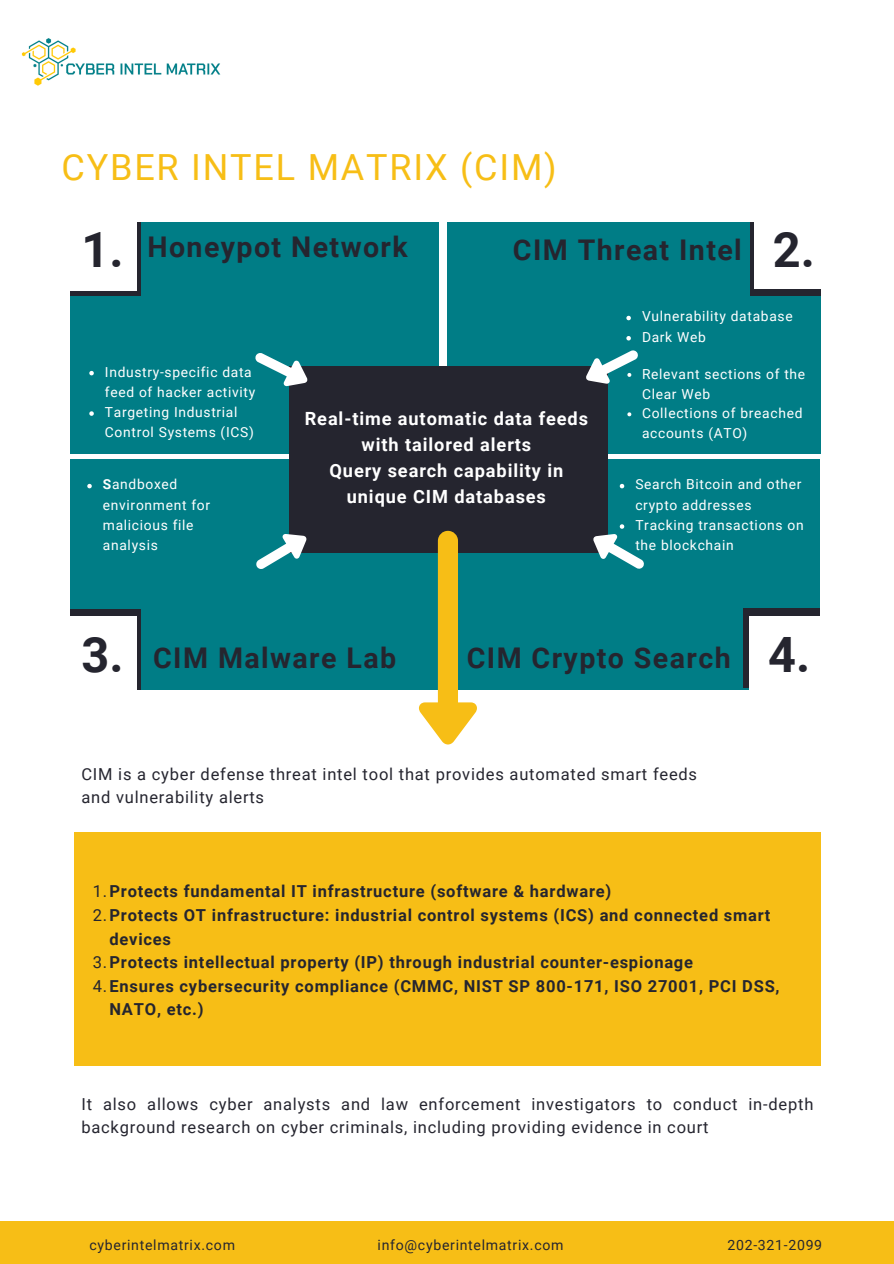
<style>
.page{position:relative;width:894px;height:1264px;background:#fff}
.page>*{position:absolute;margin:0;border:0;box-sizing:border-box;transform-origin:0 0}
.t1{font:700 48.75px "Roboto";color:#25252f}
.t2{font:36px "Roboto";letter-spacing:.05em;color:#f7be16}
.t3{font:700 28.5px "Roboto";letter-spacing:.05em;color:#25252f}
.t4{font:700 18.15px/26px "Roboto";letter-spacing:.05em;color:#fff;text-align:center}
.t5{font:700 16.5px "Roboto";letter-spacing:.045em;color:#25252f}
.t6{font:16.5px/23.5px "Roboto";letter-spacing:.05em;color:#25252f}
.t7{font:14.1px "Roboto";letter-spacing:.05em;color:#25252f}
.t8{font:13.8px/20.2px "Roboto";letter-spacing:.05em;color:#fff}
.s1{font-weight:700}
.s2{font-weight:400}
</style>
<div class="page">
<img style="left:21px;top:38px;width:200px;height:48px">
<div style="left:0;top:1220px;width:893px;height:43px;background:#f7be16"></div>
<div style="left:74px;top:832px;width:746px;height:234px;background:#f7be16"></div>
<div style="left:65px;top:222px;width:374px;height:231px;background:#007d86"></div>
<div style="left:447px;top:222px;width:373px;height:231px;background:#007d86"></div>
<div style="left:750px;top:217px;width:78px;height:79px;background:#25252f"></div>
<div style="left:65px;top:459px;width:374px;height:231px;background:#007d86"></div>
<div style="left:65px;top:609px;width:76px;height:80px;background:#25252f"></div>
<div style="left:446px;top:459px;width:374px;height:231px;background:#007d86"></div>
<div style="left:743px;top:609px;width:78px;height:79px;background:#25252f"></div>
<div style="left:289px;top:366px;width:319px;height:186px;background:#25252f"></div>
<div style="left:754px;top:209px;width:79px;height:79px;background:#fff"></div>
<div style="left:748px;top:616px;width:80px;height:79px;background:#fff"></div>
<div style="left:58px;top:616px;width:79px;height:79px;background:#fff"></div>
<div style="left:63px;top:217px;width:78px;height:79px;background:#25252f"></div>
<div style="left:58px;top:211px;width:79px;height:80px;background:#fff"></div>
<div style="left:58px;top:198px;width:758px;height:24px;background:#fff"></div>
<svg style="left:89px;top:371px;width:5px;height:4px"></svg>
<svg style="left:89px;top:411px;width:5px;height:5px"></svg>
<svg style="left:626px;top:316px;width:4px;height:4px"></svg>
<svg style="left:627px;top:412px;width:4px;height:4px"></svg>
<svg style="left:87px;top:484px;width:5px;height:4px"></svg>
<svg style="left:619px;top:484px;width:5px;height:4px"></svg>
<svg style="left:586px;top:336px;width:52px;height:48px"></svg>
<svg style="left:586px;top:524px;width:58px;height:45px"></svg>
<svg style="left:255px;top:353px;width:53px;height:34px"></svg>
<svg style="left:256px;top:534px;width:57px;height:35px"></svg>
<svg style="left:419px;top:531px;width:58px;height:213px"></svg>
<div style="left:46px;top:135px;width:23px;height:758px;background:#fff"></div>
<div style="left:820px;top:146px;width:24px;height:759px;background:#fff"></div>
<h2 class="t2" style="left:61px;top:147px;width:496px">CYBER INTEL MATRIX (CIM)</h2>
<h1 class="t1" style="left:81px;top:222px;width:44px">1.</h1>
<h1 class="t1" style="left:772px;top:222px;width:44px">2.</h1>
<h3 class="t3" style="left:147px;top:230px;width:261px">Honeypot Network</h3>
<h3 class="t3" style="left:512px;top:233px;width:230px">CIM Threat Intel</h3>
<p class="t8" style="left:641px;top:306px;width:152px">Vulnerability database<br>Dark Web</p>
<p class="t8" style="left:641px;top:364px;width:165px;line-height:19.6px">Relevant sections of the<br>Clear Web<br>Collections of breached accounts (ATO)</p>
<p class="t8" style="left:105px;top:361px;width:152px">Industry-specific data feed of hacker activity<br>Targeting Industrial<br>Control Systems (ICS)</p>
<h3 class="t4" style="left:305px;top:406px;width:285px">Real-time automatic data feeds with tailored alerts<br>Query search capability in unique CIM databases</h3>
<p class="t8" style="left:103px;top:474px;width:109px"><span class="s1">S</span>andboxed environment for malicious file analysis</p>
<p class="t8" style="left:635px;top:474px;width:170px">Search Bitcoin and other crypto addresses<br>Tracking transactions on the blockchain</p>
<p class="t8" style="left:113px;top:531px;width:56px">analysis</p>
<h1 class="t1" style="left:81px;top:627px;width:44px">3.</h1>
<h1 class="t1" style="left:768px;top:627px;width:44px">4.</h1>
<h3 class="t3" style="left:153px;top:642px;width:244px">CIM Malware Lab</h3>
<h3 class="t3" style="left:466px;top:642px;width:265px">CIM Crypto Search</h3>
<p class="t6" style="left:81px;top:762px;width:617px">CIM is a cyber defense threat intel tool that provides automated smart feeds and vulnerability alerts</p>
<p class="t5" style="left:93px;top:882px;width:520px"><span class="s2">1.</span>Protects fundamental IT infrastructure (software &amp; hardware)</p>
<p class="t5" style="left:93px;top:905px;width:679px"><span class="s2">2.</span>Protects OT infrastructure: industrial control systems (ICS) and connected smart</p>
<p class="t5" style="left:109px;top:929px;width:63px">devices</p>
<p class="t5" style="left:93px;top:952px;width:601px"><span class="s2">3.</span>Protects intellectual property (IP) through industrial counter-espionage</p>
<p class="t5" style="left:93px;top:976px;width:688px"><span class="s2">4.</span>Ensures cybersecurity compliance (CMMC, NIST SP 800-171, ISO 27001, PCI DSS,</p>
<p class="t5" style="left:109px;top:1000px;width:95px">NATO, etc.)</p>
<p class="t6" style="left:81px;top:1092px;width:733px">It also allows cyber analysts and law enforcement investigators to conduct in-depth background research on cyber criminals, including providing evidence in court</p>
<p class="t7" style="left:89px;top:1236px;width:147px">cyberintelmatrix.com</p>
<p class="t7" style="left:377px;top:1236px;width:187px">info@cyberintelmatrix.com</p>
<p class="t7" style="left:727px;top:1236px;width:96px">202-321-2099</p>
</div>
